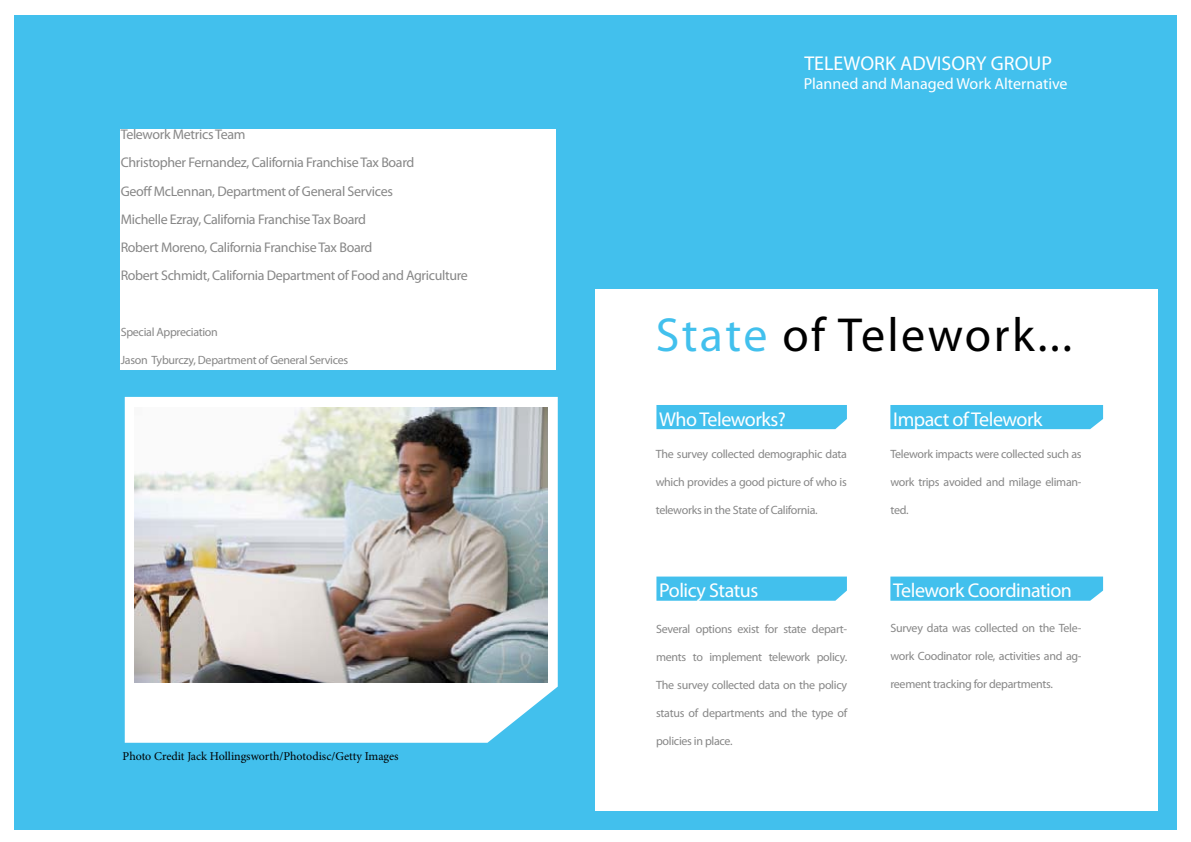
<style>
.page{position:relative;width:1191px;height:842px;background:#fff}
.page>*{position:absolute;margin:0;border:0;box-sizing:border-box;transform-origin:0 0}
.t1{font:48px "Myriad Pro";letter-spacing:.05em;color:#000}
.t2{font:20px "Myriad Pro";letter-spacing:-.025em;color:#fff}
.t3{font:16px "Myriad Pro";color:#fff}
.t4{font:14px/28px "Myriad Pro";letter-spacing:-.025em;color:#878787}
.t5{font:12px "Myriad Pro";letter-spacing:-.025em;color:#878787}
.t6{font:12px "Minion Pro";letter-spacing:-.005em;color:#000}
.s1{color:#42c0ed}
</style>
<div class="page">
<div style="left:14px;top:15px;width:1162px;height:814px;background:#42c0ed"></div>
<div style="left:595px;top:289px;width:563px;height:522px;background:#fff"></div>
<div style="left:656px;top:405px;width:191px;height:24px;background:#42c0ed"></div>
<svg style="left:656px;top:576px;width:191px;height:25px"></svg>
<div style="left:890px;top:405px;width:213px;height:24px;background:#42c0ed"></div>
<svg style="left:890px;top:576px;width:213px;height:25px"></svg>
<svg style="left:125px;top:397px;width:433px;height:346px;fill:#fff"></svg>
<img style="left:135px;top:407px;width:413px;height:275px">
<div style="left:121px;top:129px;width:435px;height:241px;background:#fff"></div>
<p class="t4" style="left:121px;top:121px;width:348px">Telework Metrics Team<br>Christopher Fernandez, California Franchise Tax Board<br>Geoff McLennan, Department of General Services<br>Michelle Ezray, California Franchise Tax Board<br>Robert Moreno, California Franchise Tax Board<br>Robert Schmidt, California Department of Food and Agriculture</p>
<p class="t5" style="left:121px;top:324px;width:99px">Special Appreciation</p>
<p class="t5" style="left:121px;top:352px;width:229px">Jason Tyburczy, Department of General Services</p>
<p class="t6" style="left:123px;top:749px;width:277px">Photo Credit Jack Hollingsworth/Photodisc/Getty Images</p>
<h2 class="t2" style="left:804px;top:51px;width:23px">TELEWORK</h2>
<h2 class="t2" style="left:900px;top:51px;width:11px">ADVI</h2>
<h2 class="t2" style="left:941px;top:51px;width:23px">SORY</h2>
<h2 class="t2" style="left:991px;top:51px;width:14px">GROU</h2>
<h2 class="t2" style="left:1041px;top:51px;width:12px">P</h2>
<h3 class="t3" style="left:803px;top:74px;width:265px">Planned and Managed Work Alternative</h3>
<h1 class="t1" style="left:656px;top:305px;width:418px"><span class="s1">State</span> of Telework...</h1>
<h2 class="t2" style="left:659px;top:407px;width:128px">Who Teleworks?</h2>
<h2 class="t2" style="left:893px;top:407px;width:151px">I mpact of Telework</h2>
<p class="t5" style="left:656px;top:446px;width:193px">The survey collected demographic data</p>
<p class="t5" style="left:656px;top:474px;width:193px">which provides a good picture of who is</p>
<p class="t5" style="left:656px;top:502px;width:163px">teleworks in the State of California.</p>
<p class="t5" style="left:890px;top:446px;width:193px">Telework impacts were collected such as</p>
<p class="t5" style="left:890px;top:474px;width:193px">work trips avoided and milage eliman-</p>
<p class="t5" style="left:890px;top:502px;width:20px">ted.</p>
<h2 class="t2" style="left:659px;top:578px;width:101px">Policy Status</h2>
<h2 class="t2" style="left:893px;top:578px;width:180px">Telework Coordination</h2>
<p class="t5" style="left:656px;top:621px;width:193px">Several options exist for state depart-</p>
<p class="t5" style="left:656px;top:649px;width:193px">ments to implement telework policy.</p>
<p class="t5" style="left:656px;top:677px;width:193px">The survey collected data on the policy</p>
<p class="t5" style="left:656px;top:705px;width:193px">status of departments and the type of</p>
<p class="t5" style="left:656px;top:733px;width:78px">policies in place.</p>
<p class="t5" style="left:890px;top:620px;width:193px">Survey data was collected on the Tele-</p>
<p class="t5" style="left:890px;top:648px;width:193px">work Coodinator role, activities and ag-</p>
<p class="t5" style="left:890px;top:676px;width:164px">reement tracking for departments.</p>
</div>
